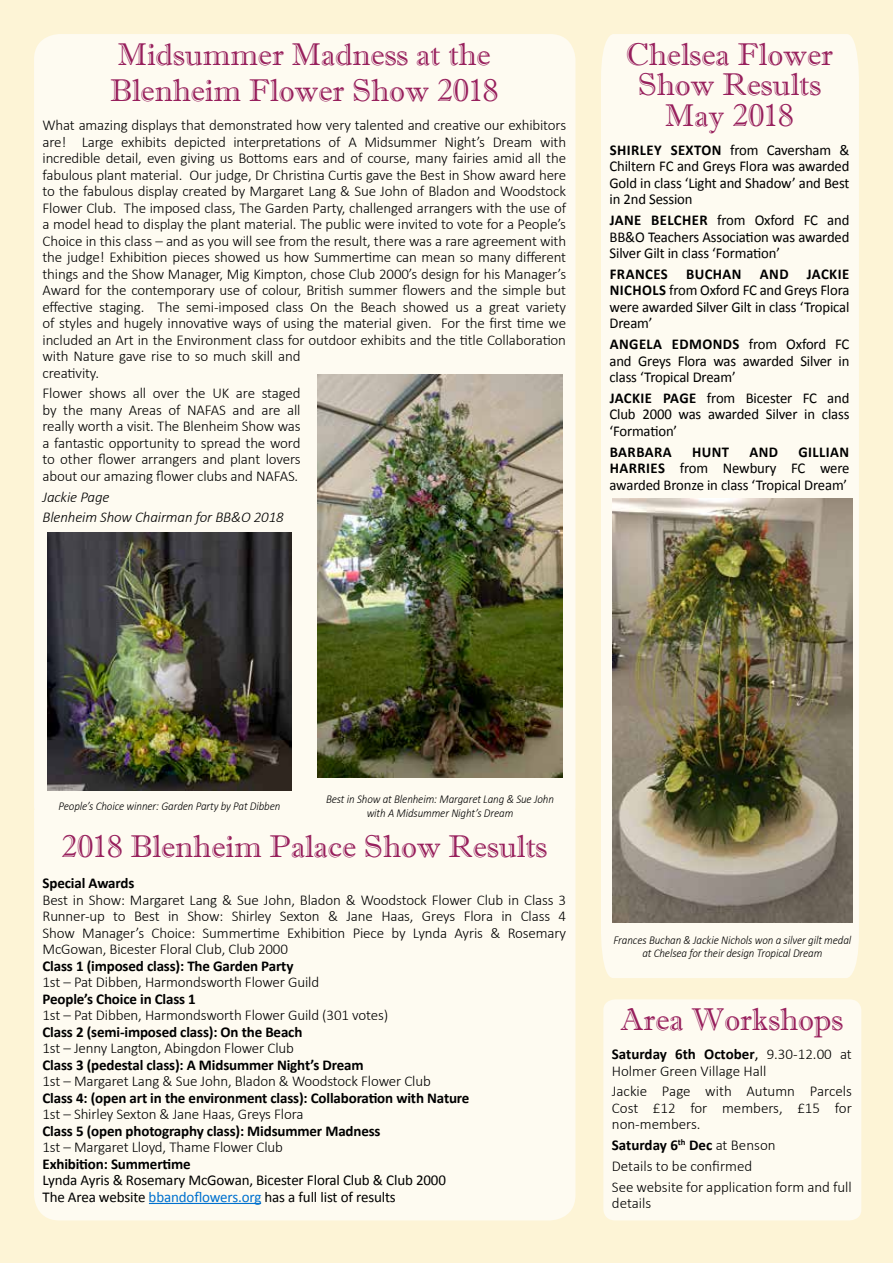
<style>
.page{position:relative;width:893px;height:1263px;background:#fdf4d6}
.page>*{position:absolute;margin:0;border:0;box-sizing:border-box;transform-origin:0 0}
.t1{font:31.5px/30.5px "Imprint MT Shadow";color:#971f5c}
.t2{font:300 15px/16.5px "Calibri";letter-spacing:-.01em;color:#000;text-align:justify}
.t3{font:15px/16.5px "Calibri";letter-spacing:-.01em;color:#000;text-align:justify}
.t4{font:700 15px "Calibri";letter-spacing:-.01em;color:#000}
.t5{font:italic 300 15px/20.7px "Calibri";letter-spacing:-.01em;color:#000}
.t6{font:700 15px "Calibri";letter-spacing:.03em;color:#000}
.t7{font:italic 300 12px/13.5px "Calibri";letter-spacing:-.01em;color:#000;text-align:center;scale:.92 1}
.s1{font-weight:700}
.s2{color:#0071ce}
.s3{font-weight:400}
</style>
<div class="page">
<div style="left:34px;top:812px;width:541px;height:408px;background:#fefbf1"></div>
<div style="left:34px;top:34px;width:541px;height:798px;background:#fefbf1;border-radius:26px"></div>
<img style="left:317px;top:375px;width:245px;height:402px">
<img style="left:47px;top:532px;width:245px;height:258px">
<div style="left:601px;top:34px;width:258px;height:944px;background:#fefbf1"></div>
<img style="left:612px;top:498px;width:240px;height:425px">
<div style="left:603px;top:999px;width:258px;height:221px;background:#fefbf1"></div>
<hr style="left:149px;top:1203px;width:112px;height:1px;background:#0071ce">
<h1 class="t1" style="left:110px;top:36px;width:390px;line-height:36.3px">Midsummer Madness at the<br>Blenheim Flower Show 2018</h1>
<p class="t2" style="left:43px;top:117px;width:525px;text-align:left">What amazing displays that demonstrated how very talented and creative our exhibitors are! Large exhibits depicted interpretations of A Midsummer Night’s Dream with incredible detail, even giving us Bottoms ears and of course, many fairies amid all the fabulous plant material. Our judge, Dr Christina Curtis gave the Best in Show award here to the fabulous display created by Margaret Lang &amp; Sue John of Bladon and Woodstock Flower Club. The imposed class, The Garden Party, challenged arrangers with the use of a model head to display the plant material. The public were invited to vote for a People’s Choice in this class – and as you will see from the result, there was a rare agreement with the judge! Exhibition pieces showed us how Summertime can mean so many different things and the Show Manager, Mig Kimpton, chose Club 2000’s design for his Manager’s Award for the contemporary use of colour, British summer flowers and the simple but effective staging. The semi-imposed class On the Beach showed us a great variety of styles and hugely innovative ways of using the material given. For the first time we included an Art in the Environment class for outdoor exhibits and the title Collaboration with Nature gave rise to so much skill and<br>creativity.</p>
<p class="t2" style="left:43px;top:385px;width:260px">Flower shows all over the UK are staged by the many Areas of NAFAS and are all really worth a visit. The Blenheim Show was a fantastic opportunity to spread the word to other flower arrangers and plant lovers about our amazing flower clubs and NAFAS.</p>
<p class="t5" style="left:43px;top:486px;width:243px">Jackie Page<br>Blenheim Show Chairman for BB&amp;O 2018</p>
<h1 class="t1" style="left:626px;top:39px;width:209px;text-align:center">Chelsea Flower<br>Show Results<br>May 2018</h1>
<p class="t3" style="left:609px;top:142px;width:241px"><span class="s1">SHIRLEY SEXTON</span> from Caversham &amp; Chiltern FC and Greys Flora was awarded Gold in class ‘Light and Shadow’ and Best in 2nd Session</p>
<p class="t3" style="left:609px;top:212px;width:241px"><span class="s1">JANE BELCHER</span> from Oxford FC and BB&amp;O Teachers Association was awarded Silver Gilt in class ‘Formation’</p>
<p class="t3" style="left:609px;top:266px;width:241px"><span class="s1">FRANCES BUCHAN AND JACKIE NICHOLS</span> from Oxford FC and Greys Flora were awarded Silver Gilt in class ‘Tropical Dream’</p>
<p class="t3" style="left:609px;top:336px;width:241px"><span class="s1">ANGELA EDMONDS</span> from Oxford FC and Greys Flora was awarded Silver in class ‘Tropical Dream’</p>
<p class="t3" style="left:609px;top:390px;width:241px"><span class="s1">JACKIE PAGE</span> from Bicester FC and Club 2000 was awarded Silver in class ‘Formation’</p>
<p class="t6" style="left:610px;top:442px;width:64px">BARBARA</p>
<p class="t4" style="left:692px;top:442px;width:39px">HUNT</p>
<p class="t4" style="left:749px;top:442px;width:30px">AND</p>
<p class="t3" style="left:609px;top:443px;width:241px;text-indent:189px"><span class="s1">GILLIAN HARRIES</span> from Newbury FC were awarded Bronze in class ‘Tropical Dream’</p>
<p class="t7" style="left:59px;top:799px;width:243px">People’s Choice winner: Garden Party by Pat Dibben</p>
<p class="t7" style="left:326px;top:792px;width:249px">Best in Show at Blenheim: Margaret Lang &amp; Sue John with A Midsummer Night’s Dream</p>
<h1 class="t1" style="left:61px;top:831px;width:488px">2018 Blenheim Palace Show Results</h1>
<p class="t4" style="left:43px;top:873px;width:93px">Special Awards</p>
<p class="t2" style="left:43px;top:891px;width:525px">Best in Show: Margaret Lang &amp; Sue John, Bladon &amp; Woodstock Flower Club in Class 3<br>Runner-up to Best in Show: Shirley Sexton &amp; Jane Haas, Greys Flora in Class 4<br>Show Manager’s Choice: Summertime Exhibition Piece by Lynda Ayris &amp; Rosemary McGowan, Bicester Floral Club, Club 2000</p>
<p class="t4" style="left:43px;top:956px;width:252px">Class 1 (imposed class): The Garden Party</p>
<p class="t2" style="left:43px;top:974px;width:278px">1st – Pat Dibben, Harmondsworth Flower Guild</p>
<p class="t4" style="left:43px;top:989px;width:155px">People’s Choice in Class 1</p>
<p class="t2" style="left:43px;top:1007px;width:347px">1st – Pat Dibben, Harmondsworth Flower Guild (301 votes)</p>
<p class="t4" style="left:43px;top:1022px;width:261px">Class 2 (semi-imposed class): On the Beach</p>
<p class="t2" style="left:43px;top:1040px;width:253px">1st – Jenny Langton, Abingdon Flower Club</p>
<p class="t4" style="left:43px;top:1055px;width:323px">Class 3 (pedestal class): A Midsummer Night’s Dream</p>
<p class="t2" style="left:43px;top:1073px;width:390px">1st – Margaret Lang &amp; Sue John, Bladon &amp; Woodstock Flower Club</p>
<p class="t4" style="left:43px;top:1088px;width:428px">Class 4: (open art in the environment class): Collaboration with Nature</p>
<p class="t2" style="left:43px;top:1106px;width:263px">1st – Shirley Sexton &amp; Jane Haas, Greys Flora</p>
<p class="t4" style="left:43px;top:1121px;width:340px">Class 5 (open photography class): Midsummer Madness</p>
<p class="t2" style="left:43px;top:1139px;width:242px">1st – Margaret Lloyd, Thame Flower Club</p>
<p class="t4" style="left:43px;top:1154px;width:150px">Exhibition: Summertime</p>
<p class="t3" style="left:43px;top:1172px;width:405px">Lynda Ayris &amp; Rosemary McGowan, Bicester Floral Club &amp; Club 2000<br>The Area website <span class="s2">bbandoflowers.org</span> has a full list of results</p>
<p class="t7" style="left:613px;top:933px;width:260px">Frances Buchan &amp; Jackie Nichols won a silver gilt medal at Chelsea for their design Tropical Dream</p>
<h1 class="t1" style="left:621px;top:1004px;width:224px">Area Workshops</h1>
<p class="t2" style="left:612px;top:1046px;width:242px"><span class="s1">Saturday 6th October</span><span class="s3">,</span> 9.30-12.00 at<br>Holmer Green Village Hall</p>
<p class="t2" style="left:612px;top:1083px;width:242px">Jackie Page with Autumn Parcels Cost £12 for members, £15 for non-members.</p>
<p class="t2" style="left:612px;top:1135px;width:242px;line-height:20.7px;text-align:left"><span class="s1">Saturday 6</span><sup>th</sup> <span class="s1">Dec</span> at Benson<br>Details to be confirmed<br>See website for application form and full</p>
<p class="t2" style="left:612px;top:1195px;width:41px">details</p>
</div>
